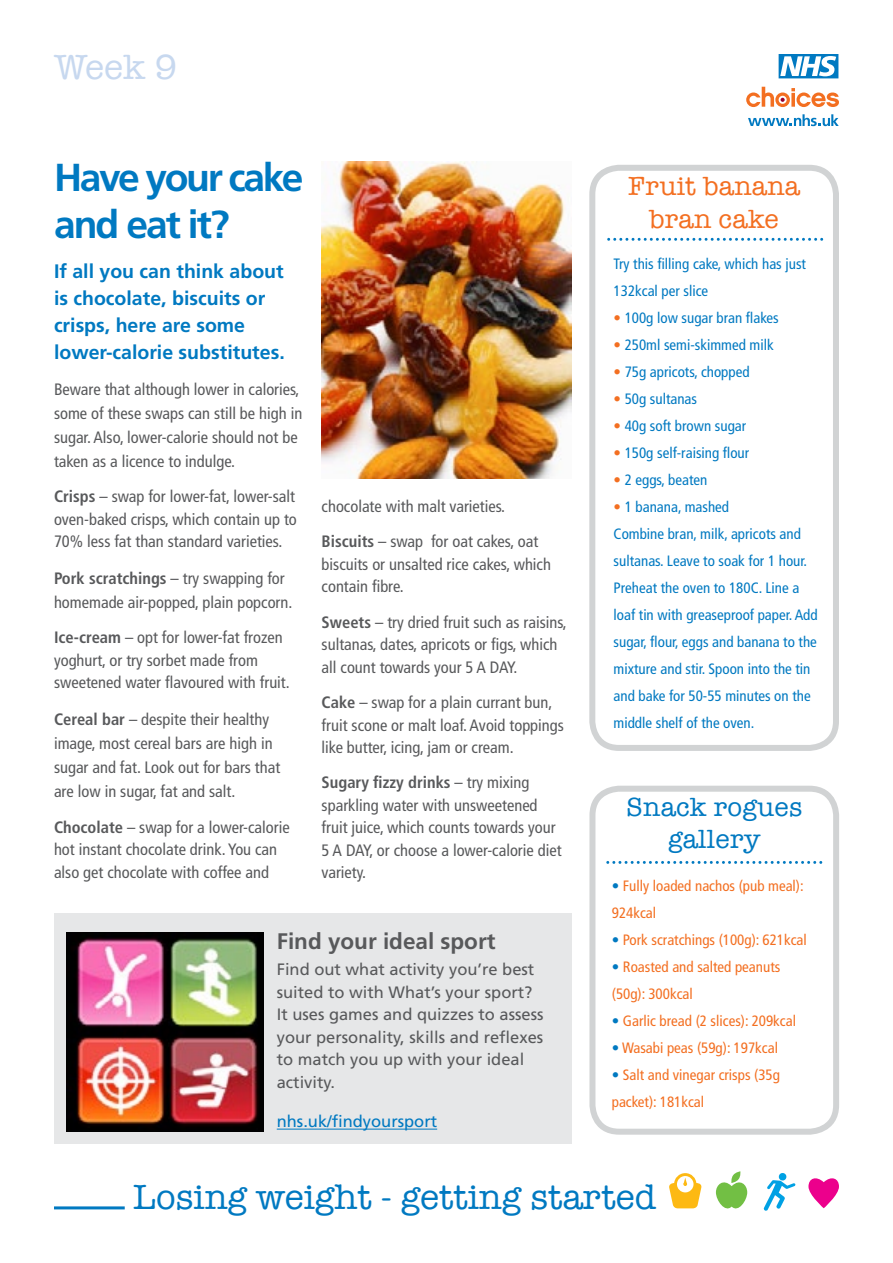
<style>
.page{position:relative;width:893px;height:1263px;background:#fff}
.page>*{position:absolute;margin:0;border:0;box-sizing:border-box;transform-origin:0 0}
.t1{font:700 39px/46.8px "Frutiger";letter-spacing:-.06em;color:#0079c1}
.t2{font:36px "American Typewriter";color:#0079c1}
.t3{font:36px "American Typewriter";color:#c7d8ef}
.t4{font:27px/32.4px "American Typewriter";letter-spacing:.01em;color:#f36f21;text-align:center}
.t5{font:27px/32.4px "American Typewriter";letter-spacing:.01em;color:#0079c1;text-align:center}
.t6{font:700 22.5px "Frutiger";color:#58595b}
.t7{font:700 19.5px/27px "Frutiger";color:#0079c1}
.t8{font:condensed 16.5px/22.5px "Frutiger";color:#58595b}
.t9{font:16.5px/22.5px "Frutiger";color:#58595b}
.t10{font:16.5px "Frutiger";color:#0079c1}
.t11{font:condensed 15px/27px "Frutiger";color:#0079c1}
.t12{font:condensed 15px/27px "Frutiger";color:#f36f21}
.s1{font-weight:700}
.s2{color:#f36f21}
.s3{color:#0079c1}
</style>
<div class="page">
<div style="left:54px;top:913px;width:517px;height:231px;background:#e6e7e8"></div>
<img style="left:66px;top:932px;width:198px;height:199px">
<hr style="left:54px;top:1206px;width:71px;height:3px;background:#0079c1">
<svg style="left:748px;top:114px;width:91px;height:12px"></svg>
<svg style="left:746px;top:87px;width:93px;height:20px"></svg>
<svg style="left:779px;top:54px;width:59px;height:24px"></svg>
<div style="left:674px;top:1173px;width:22px;height:22px;border:3px solid #fdb913;border-radius:50%"></div>
<svg style="left:716px;top:1171px;width:31px;height:38px"></svg>
<svg style="left:669px;top:1178px;width:33px;height:30px"></svg>
<svg style="left:763px;top:1173px;width:33px;height:38px"></svg>
<svg style="left:808px;top:1178px;width:31px;height:30px"></svg>
<img style="left:322px;top:162px;width:249px;height:316px">
<hr style="left:277px;top:1129px;width:160px;height:1px;background:#0079c1">
<div style="left:589px;top:165px;width:250px;height:586px;border:6px solid #d1d3d4;border-radius:27px"></div>
<svg style="left:609px;top:238px;width:214px;height:3px"></svg>
<div style="left:589px;top:786px;width:250px;height:349px;border:6px solid #d1d3d4;border-radius:27px"></div>
<svg style="left:608px;top:861px;width:214px;height:3px"></svg>
<h2 class="t3" style="left:54px;top:40px;width:125px">Week 9</h2>
<h1 class="t1" style="left:54px;top:154px;width:251px">Have your cake and eat it?</h1>
<p class="t7" style="left:54px;top:258px;width:232px">If all you can think about is chocolate, biscuits or crisps, here are some lower-calorie substitutes.</p>
<p class="t8" style="left:54px;top:377px;width:250px;line-height:24px">Beware that although lower in calories, some of these swaps can still be high in sugar. Also, lower-calorie should not be taken as a licence to indulge.</p>
<p class="t8" style="left:54px;top:485px;width:244px;text-align:justify"><span class="s1">Crisps</span> – swap for lower-fat, lower-salt oven-baked crisps, which contain up to 70% less fat than standard varieties.</p>
<p class="t8" style="left:54px;top:567px;width:240px;line-height:24px"><span class="s1">Pork scratchings</span> – try swapping for homemade air-popped, plain popcorn.</p>
<p class="t8" style="left:54px;top:627px;width:237px"><span class="s1">Ice-cream</span> – opt for lower-fat frozen yoghurt, or try sorbet made from sweetened water flavoured with fruit.</p>
<p class="t8" style="left:54px;top:708px;width:228px;line-height:24px"><span class="s1">Cereal bar</span> – despite their healthy image, most cereal bars are high in sugar and fat. Look out for bars that are low in sugar, fat and salt.</p>
<p class="t8" style="left:54px;top:816px;width:237px"><span class="s1">Chocolate</span> – swap for a lower-calorie hot instant chocolate drink. You can also get chocolate with coffee and</p>
<p class="t8" style="left:322px;top:489px;width:218px;line-height:35.2px">chocolate with malt varieties.<br><span class="s1">Biscuits</span> – swap for oat cakes, oat</p>
<p class="t8" style="left:322px;top:553px;width:231px">biscuits or unsalted rice cakes, which contain fibre.</p>
<p class="t8" style="left:322px;top:611px;width:247px"><span class="s1">Sweets</span> – try dried fruit such as raisins, sultanas, dates, apricots or figs, which all count towards your 5 A DAY.</p>
<p class="t8" style="left:322px;top:691px;width:244px"><span class="s1">Cake</span> – swap for a plain currant bun, fruit scone or malt loaf. Avoid toppings like butter, icing, jam or cream.</p>
<p class="t8" style="left:322px;top:771px;width:241px"><span class="s1">Sugary fizzy drinks</span> – try mixing sparkling water with unsweetened fruit juice, which counts towards your<br>5 A DAY, or choose a lower-calorie diet variety.</p>
<h3 class="t6" style="left:277px;top:928px;width:220px">Find your ideal sport</h3>
<p class="t9" style="left:277px;top:958px;width:268px">Find out what activity you’re best suited to with What’s your sport?<br>It uses games and quizzes to assess your personality, skills and reflexes to match you up with your ideal activity.</p>
<p class="t10" style="left:277px;top:1112px;width:162px">nhs.uk/findyoursport</p>
<h3 class="t4" style="left:628px;top:169px;width:173px">Fruit banana bran cake</h3>
<p class="t11" style="left:614px;top:250px;width:194px">Try this filling cake, which has just<br>132kcal per slice</p>
<p class="t11" style="left:614px;top:304px;width:167px"><span class="s2">•</span> 100g low sugar bran flakes</p>
<p class="t11" style="left:614px;top:331px;width:162px"><span class="s2">•</span> 250ml semi-skimmed milk</p>
<p class="t11" style="left:614px;top:358px;width:137px"><span class="s2">•</span> 75g apricots, chopped</p>
<p class="t11" style="left:614px;top:385px;width:85px"><span class="s2">•</span> 50g sultanas</p>
<p class="t11" style="left:614px;top:412px;width:134px"><span class="s2">•</span> 40g soft brown sugar</p>
<p class="t11" style="left:614px;top:439px;width:137px"><span class="s2">•</span> 150g self-raising flour</p>
<p class="t11" style="left:614px;top:466px;width:95px"><span class="s2">•</span> 2 eggs, beaten</p>
<p class="t11" style="left:614px;top:493px;width:206px"><span class="s2">•</span> 1 banana, mashed<br>Combine bran, milk, apricots and sultanas. Leave to soak for 1 hour.<br>Preheat the oven to 180C. Line a loaf tin with greaseproof paper. Add sugar, flour, eggs and banana to the mixture and stir. Spoon into the tin and bake for 50-55 minutes on the middle shelf of the oven.</p>
<h3 class="t5" style="left:626px;top:790px;width:177px">Snack rogues gallery</h3>
<p class="t12" style="left:612px;top:872px;width:193px"><span class="s3">•</span> Fully loaded nachos (pub meal):<br>924kcal</p>
<p class="t12" style="left:612px;top:926px;width:197px"><span class="s3">•</span> Pork scratchings (100g): 621kcal</p>
<p class="t12" style="left:612px;top:953px;width:170px"><span class="s3">•</span> Roasted and salted peanuts (50g): 300kcal</p>
<p class="t12" style="left:612px;top:1007px;width:186px"><span class="s3">•</span> Garlic bread (2 slices): 209kcal</p>
<p class="t12" style="left:612px;top:1034px;width:168px"><span class="s3">•</span> Wasabi peas (59g): 197kcal</p>
<p class="t12" style="left:612px;top:1061px;width:170px"><span class="s3">•</span> Salt and vinegar crisps (35g packet): 181kcal</p>
<h2 class="t2" style="left:133px;top:1169px;width:525px">Losing weight - getting started</h2>
</div>
